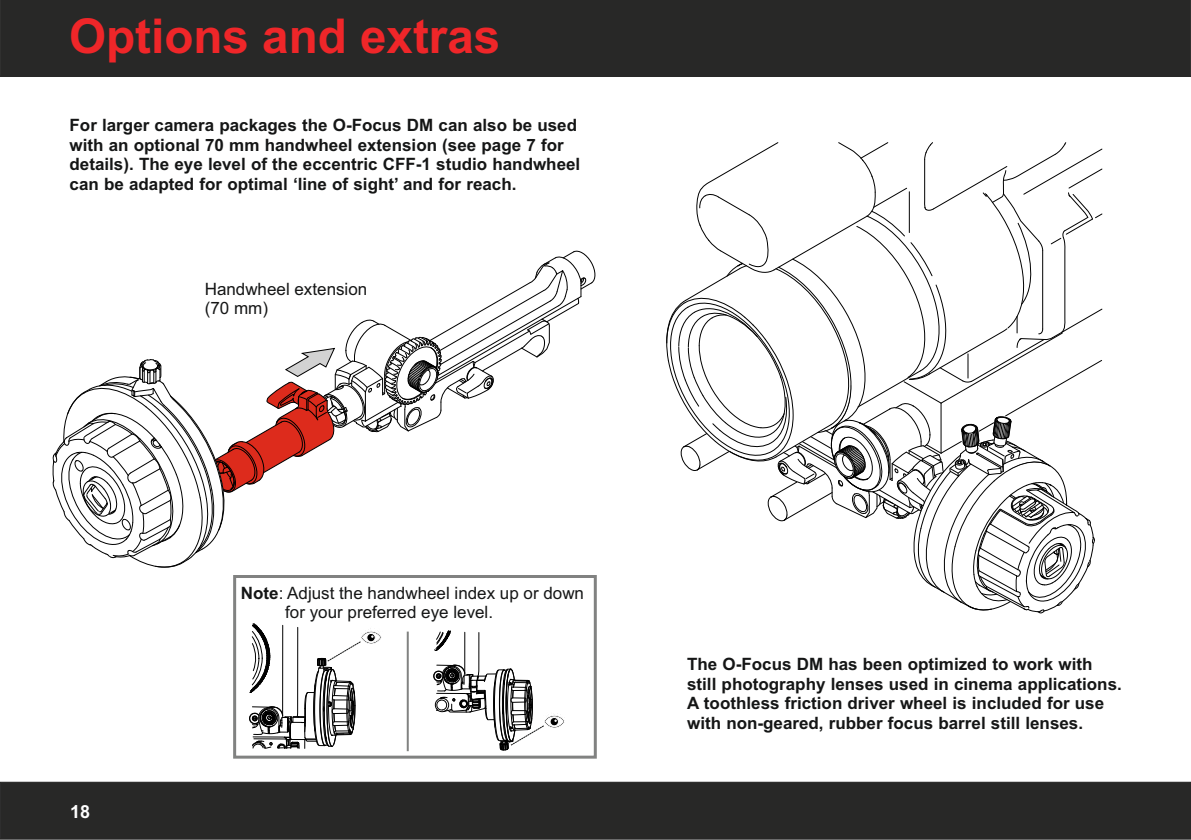
<style>
.page{position:relative;width:1191px;height:840px;background:#fff}
.page>*{position:absolute;margin:0;border:0;box-sizing:border-box;transform-origin:0 0}
.t1{font:700 48px "Arial";color:#ef2629}
.t2{font:700 18px "Arial";color:#fff}
.t3{font:700 17px/19.4px "Arial";color:#151616}
.t4{font:17px/19px "Arial";color:#151616}
.s1{font-weight:700}
</style>
<div class="page">
<div style="left:0;top:0;width:1191px;height:77px;background:#282827"></div>
<div style="left:0;top:781px;width:1191px;height:58px;background:#282827"></div>
<svg style="left:52px;top:250px;width:544px;height:318px"></svg>
<svg style="left:249px;top:623px;width:132px;height:126px"></svg>
<svg style="left:433px;top:630px;width:132px;height:120px"></svg>
<div style="left:233px;top:574px;width:364px;height:184px;border:3px solid #818281"></div>
<hr style="left:407px;top:631px;width:2px;height:119px;background:#818281">
<svg style="left:666px;top:142px;width:437px;height:472px"></svg>
<h1 class="t1" style="left:69px;top:18px;width:433px">Options and extras</h1>
<p class="t3" style="left:70px;top:117px;width:512px">For larger camera packages the O-Focus DM can also be used with an optional 70 mm handwheel extension (see page 7 for details). The eye level of the eccentric CFF-1 studio handwheel can be adapted for optimal ‘line of sight’ and for reach.</p>
<p class="t4" style="left:205px;top:281px;width:164px">Handwheel extension (70 mm)</p>
<p class="t2" style="left:70px;top:804px;width:22px">18</p>
<p class="t4" style="left:285px;top:584px;width:300px;text-indent:-44px"><span class="s1">Note</span>: Adjust the handwheel index up or down for your preferred eye level.</p>
<p class="t3" style="left:687px;top:655px;width:436px">The O-Focus DM has been optimized to work with still photography lenses used in cinema applications.<br>A toothless friction driver wheel is included for use with non-geared, rubber focus barrel still lenses.</p>
</div>
